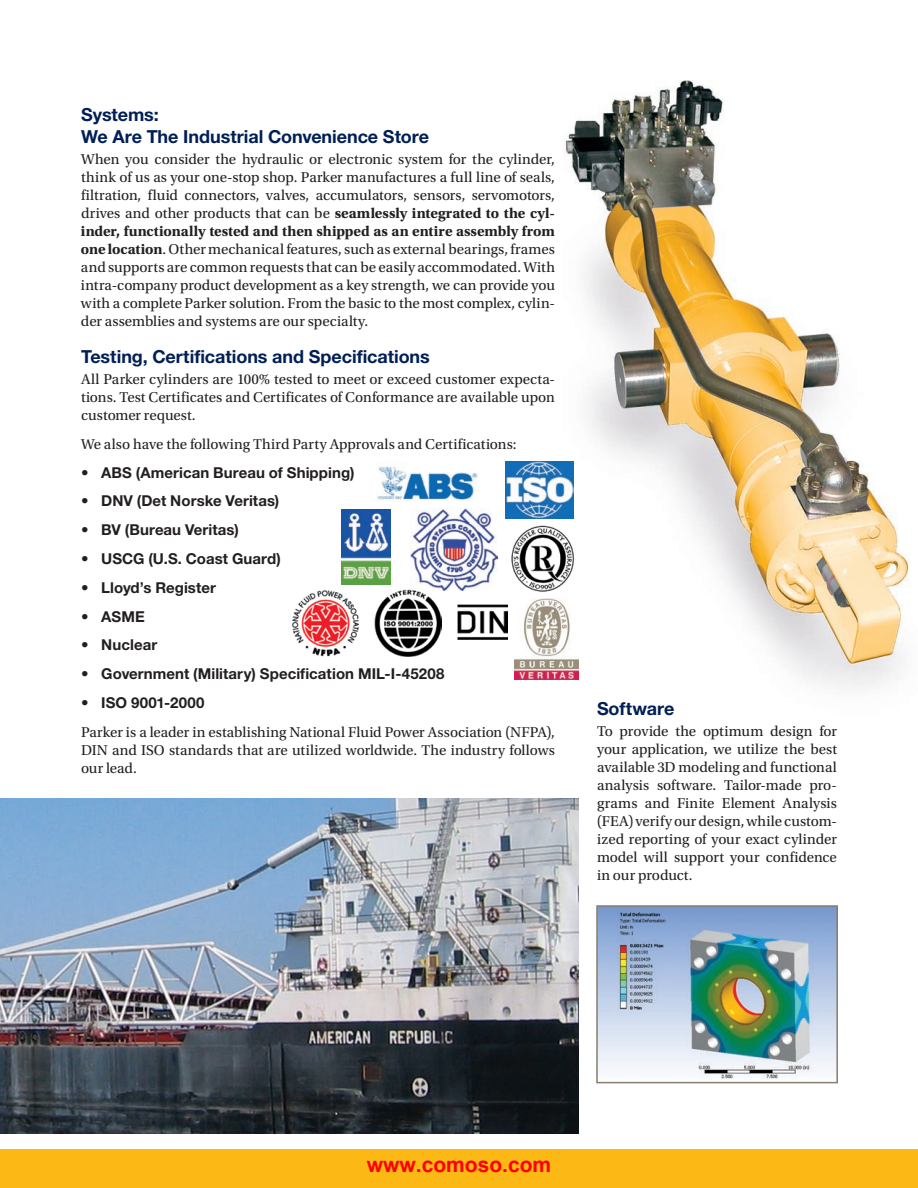
<style>
.page{position:relative;width:918px;height:1188px;background:#fff}
.page>*{position:absolute;margin:0;border:0;box-sizing:border-box;transform-origin:0 0}
.t1{font:700 21px "Arial";color:#f00}
.t2{font:700 18px/22.5px "Helvetica Neue LT Std";letter-spacing:-.005em;color:#001f56}
.t3{font:15px/18px "Utopia Std";color:#231f20;text-align:justify}
.t4{font:700 15px "Helvetica Neue LT Std";letter-spacing:.005em;color:#231f20}
.s1{font-weight:700}
</style>
<div class="page">
<div style="left:0;top:1150px;width:918px;height:38px;background:#fcb814"></div>
<img style="left:518px;top:80px;width:391px;height:607px">
<img style="left:377px;top:466px;width:101px;height:35px">
<img style="left:410px;top:509px;width:87px;height:81px">
<img style="left:374px;top:590px;width:67px;height:67px">
<img style="left:292px;top:590px;width:67px;height:67px">
<img style="left:511px;top:524px;width:65px;height:68px">
<img style="left:514px;top:599px;width:65px;height:80px">
<img style="left:599px;top:908px;width:236px;height:171px">
<div style="left:596px;top:905px;width:242px;height:178px;border:2px solid #887d6e"></div>
<img style="left:458px;top:604px;width:49px;height:35px">
<img style="left:505px;top:462px;width:68px;height:56px">
<img style="left:342px;top:509px;width:49px;height:76px">
<img style="left:0;top:798px;width:579px;height:336px">
<p class="t2" style="left:81px;top:103px;width:350px">Systems:<br>We Are The Industrial Convenience Store</p>
<p class="t3" style="left:81px;top:151px;width:476px">When you consider the hydraulic or electronic system for the cylinder, think of us as your one-stop shop. Parker manufactures a full line of seals, filtration, fluid connectors, valves, accumulators, sensors, servomotors, drives and other products that can be <span class="s1">seamlessly integrated to the cyl&shy;inder, functionally tested and then shipped as an entire assembly from one location</span>. Other mechanical features, such as external bearings, frames and supports are common requests that can be easily accommodated. With intra-company product development as a key strength, we can provide you with a complete Parker solution. From the basic to the most complex, cylin&shy;der assemblies and systems are our specialty.</p>
<p class="t2" style="left:81px;top:345px;width:350px">Testing, Certifications and Specifications</p>
<p class="t3" style="left:81px;top:370px;width:475px">All Parker cylinders are 100% tested to meet or exceed customer expecta&shy;tions. Test Certificates and Certificates of Conformance are available upon customer request.</p>
<p class="t3" style="left:81px;top:435px;width:437px">We also have the following Third Party Approvals and Certifications:</p>
<p class="t4" style="left:81px;top:463px;width:275px">• ABS (American Bureau of Shipping)</p>
<p class="t4" style="left:81px;top:492px;width:200px">• DNV (Det Norske Veritas)</p>
<p class="t4" style="left:81px;top:521px;width:159px">• BV (Bureau Veritas)</p>
<p class="t4" style="left:81px;top:549px;width:201px">• USCG (U.S. Coast Guard)</p>
<p class="t4" style="left:81px;top:578px;width:136px">• Lloyd’s Register</p>
<p class="t4" style="left:81px;top:607px;width:65px">• ASME</p>
<p class="t4" style="left:81px;top:636px;width:78px">• Nuclear</p>
<p class="t4" style="left:81px;top:665px;width:365px">• Government (Military) Specification MIL-I-45208</p>
<p class="t4" style="left:81px;top:693px;width:125px">• ISO 9001-2000</p>
<p class="t3" style="left:81px;top:723px;width:476px">Parker is a leader in establishing National Fluid Power Association (NFPA), DIN and ISO standards that are utilized worldwide. The industry follows our lead.</p>
<p class="t2" style="left:597px;top:697px;width:79px">Software</p>
<p class="t3" style="left:597px;top:722px;width:242px">To provide the optimum design for your application, we utilize the best available 3D modeling and functional analysis software. Tailor-made pro&shy;grams and Finite Element Analysis (FEA) verify our design, while custom&shy;ized reporting of your exact cylinder model will support your confidence in our product.</p>
<h1 class="t1" style="left:367px;top:1151px;width:186px">www.comoso.com</h1>
</div>
